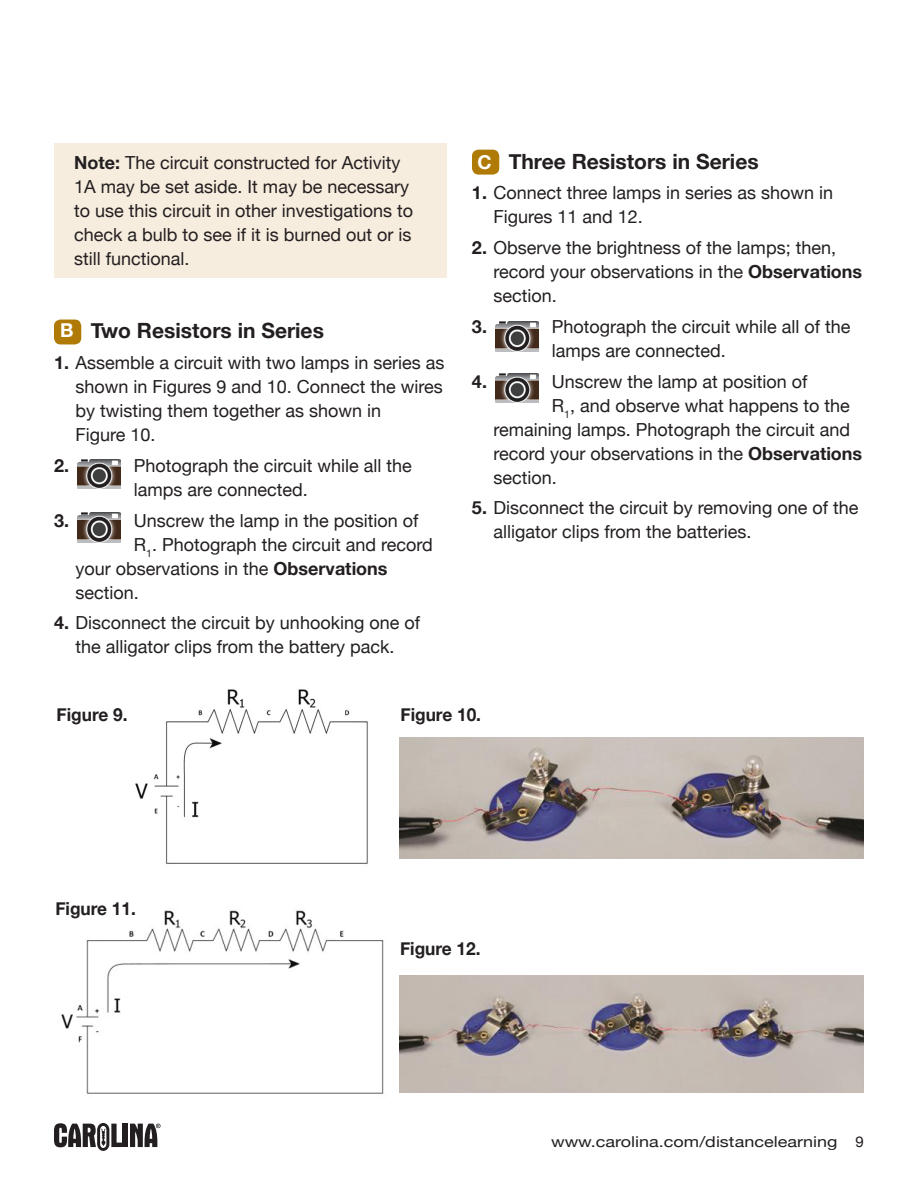
<style>
.page{position:relative;width:918px;height:1188px;background:#fff}
.page>*{position:absolute;margin:0;border:0;box-sizing:border-box;transform-origin:0 0}
.t1{font:700 21px "Helvetica Neue";color:#231f20}
.t2{font:18px/24px "Helvetica Neue";color:#231f20}
.t3{font:700 18px "Helvetica Neue";color:#231f20;scale:.96 1}
.t4{font:700 18px "Helvetica Neue";color:#231f20}
.t5{font:15px "Helvetica Neue";color:#231f20;scale:1.2 1}
.s1{font-weight:700}
.s2{font-size:19.05px;color:#fff}
</style>
<div class="page">
<img style="left:135px;top:689px;width:233px;height:175px">
<div style="left:54px;top:320px;width:27px;height:24px;background:#af7b06;border-radius:7px"></div>
<img style="left:78px;top:460px;width:43px;height:29px">
<img style="left:78px;top:513px;width:43px;height:29px">
<div style="left:123px;top:1124px;width:5px;height:23px;background:#231f20"></div>
<svg style="left:54px;top:1123px;width:68px;height:28px"></svg>
<svg style="left:130px;top:1124px;width:31px;height:23px"></svg>
<div style="left:54px;top:143px;width:392px;height:135px;background:#f6edde"></div>
<img style="left:400px;top:737px;width:464px;height:121px">
<img style="left:61px;top:908px;width:323px;height:186px">
<img style="left:400px;top:975px;width:464px;height:117px">
<div style="left:472px;top:150px;width:27px;height:25px;background:#af7b06;border-radius:7px"></div>
<img style="left:496px;top:322px;width:43px;height:29px">
<img style="left:496px;top:374px;width:43px;height:29px">
<p class="t2" style="left:74px;top:151px;width:341px"><span class="s1">Note:</span> The circuit constructed for Activity 1A may be set aside. It may be necessary to use this circuit in other investigations to check a bulb to see if it is burned out or is still functional.</p>
<h3 class="t1" style="left:60px;top:315px;width:265px"><span class="s2">B</span> Two Resistors in Series</h3>
<p class="t2" style="left:76px;top:352px;width:371px;text-indent:-22px"><span class="s1">1.</span> Assemble a circuit with two lamps in series as shown in Figures 9 and 10. Connect the wires by twisting them together as shown in<br>Figure 10.</p>
<p class="t4" style="left:54px;top:451px;width:17px">2.</p>
<p class="t2" style="left:134px;top:455px;width:280px">Photograph the circuit while all the lamps are connected.</p>
<p class="t4" style="left:54px;top:506px;width:17px">3.</p>
<p class="t2" style="left:134px;top:509px;width:286px">Unscrew the lamp in the position of</p>
<p class="t2" style="left:134px;top:533px;width:300px">R<sub>1</sub>. Photograph the circuit and record</p>
<p class="t2" style="left:76px;top:557px;width:314px">your observations in the <span class="s1">Observations</span></p>
<p class="t2" style="left:76px;top:581px;width:65px">section.</p>
<p class="t2" style="left:54px;top:612px;width:368px;text-align:center"><span class="s1">4.</span> Disconnect the circuit by unhooking one of the alligator clips from the battery pack.</p>
<h3 class="t1" style="left:478px;top:145px;width:283px"><span class="s2">C</span> Three Resistors in Series</h3>
<p class="t2" style="left:494px;top:182px;width:341px;text-indent:-22px"><span class="s1">1.</span> Connect three lamps in series as shown in<br>Figures 11 and 12.</p>
<p class="t2" style="left:494px;top:237px;width:370px;text-indent:-22px"><span class="s1">2.</span> Observe the brightness of the lamps; then, record your observations in the <span class="s1">Observations </span>section.</p>
<p class="t4" style="left:472px;top:312px;width:17px">3.</p>
<p class="t2" style="left:552px;top:315px;width:300px">Photograph the circuit while all of the lamps are connected.</p>
<p class="t4" style="left:472px;top:367px;width:17px">4.</p>
<p class="t2" style="left:552px;top:370px;width:257px">Unscrew the lamp at position of</p>
<p class="t2" style="left:552px;top:394px;width:299px">R<sub>1</sub>, and observe what happens to the</p>
<p class="t2" style="left:494px;top:418px;width:358px">remaining lamps. Photograph the circuit and</p>
<p class="t2" style="left:494px;top:442px;width:370px">record your observations in the <span class="s1">Observations</span></p>
<p class="t2" style="left:494px;top:466px;width:65px">section.</p>
<p class="t2" style="left:494px;top:497px;width:366px;text-indent:-22px"><span class="s1">5.</span> Disconnect the circuit by removing one of the alligator clips from the batteries.</p>
<p class="t3" style="left:57px;top:701px;width:76px">Figure 9.</p>
<p class="t3" style="left:55px;top:894px;width:86px">Figure 11.</p>
<p class="t3" style="left:400px;top:701px;width:86px">Figure 10.</p>
<p class="t3" style="left:400px;top:935px;width:86px">Figure 12.</p>
<p class="t5" style="left:551px;top:1131px;width:262px">www.carolina.com/distancelearning 9</p>
</div>
